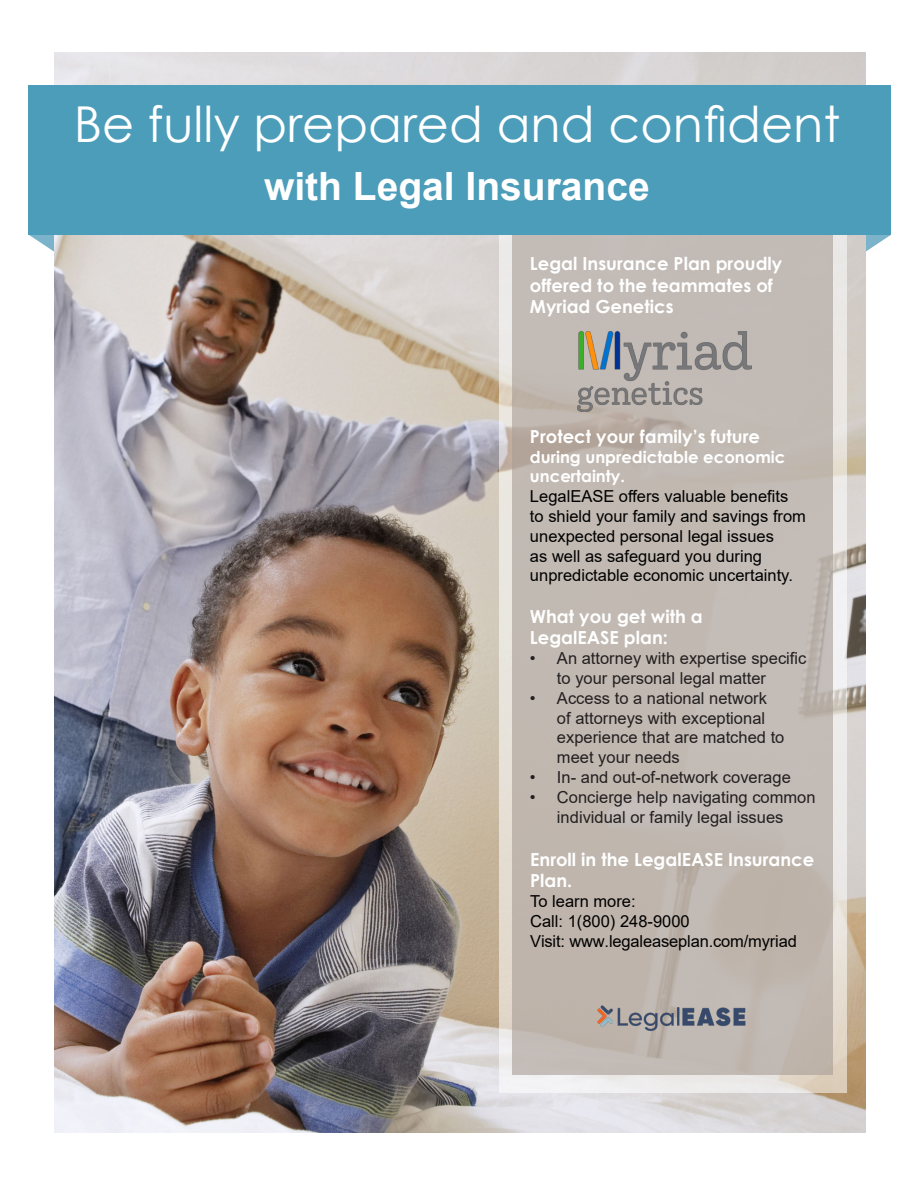
<style>
.page{position:relative;width:918px;height:1188px;background:#fff}
.page>*{position:absolute;margin:0;border:0;box-sizing:border-box;transform-origin:0 0}
.t1{font:49.5px "Century Gothic";color:#fff}
.t2{font:700 39px "Arial";color:#fff}
.t3{font:700 18px/21.6px "Century Gothic";color:#fff}
.t4{font:16.5px/19.8px "Arial";color:#231f20}
.t5{font:16.5px/19.8px "Arial";color:#000}
.t6{font:700 16.5px "Century Gothic";color:#fff}
</style>
<div class="page">
<svg style="left:29px;top:235px;width:25px;height:17px"></svg>
<svg style="left:865px;top:235px;width:26px;height:20px"></svg>
<img style="left:54px;top:52px;width:811px;height:1080px">
<div style="left:29px;top:85px;width:862px;height:150px;background:#4b9db9"></div>
<svg style="left:499px;top:235px;width:348px;height:858px;background:#e8e4df"></svg>
<div style="left:513px;top:235px;width:320px;height:839px;background:#c1b9b2"></div>
<img style="left:592px;top:995px;width:154px;height:42px">
<img style="left:578px;top:331px;width:174px;height:80px">
<p class="t1" style="left:74px;top:90px;width:768px">Be fully prepared and confident</p>
<p class="t2" style="left:264px;top:158px;width:387px">with Legal Insurance</p>
<p class="t3" style="left:530px;top:252px;width:254px">Legal Insurance Plan proudly offered to the teammates of<br>Myriad Genetics</p>
<p class="t3" style="left:530px;top:425px;width:232px">Protect your family’s future</p>
<p class="t6" style="left:530px;top:444px;width:257px">during unpredictable economic</p>
<p class="t6" style="left:530px;top:464px;width:97px">uncertainty.</p>
<p class="t5" style="left:530px;top:486px;width:278px">LegalEASE offers valuable benefits to shield your family and savings from unexpected personal legal issues<br>as well as safeguard you during unpredictable economic uncertainty.</p>
<p class="t3" style="left:530px;top:605px;width:174px">What you get with a</p>
<p class="t3" style="left:530px;top:626px;width:139px">LegalEASE plan:</p>
<p class="t4" style="left:557px;top:648px;width:251px;text-indent:-27px">• An attorney with expertise specific to your personal legal matter</p>
<p class="t4" style="left:557px;top:688px;width:229px;text-indent:-27px">• Access to a national network of attorneys with exceptional experience that are matched to meet your needs</p>
<p class="t4" style="left:530px;top:767px;width:262px">• In- and out-of-network coverage</p>
<p class="t4" style="left:530px;top:787px;width:287px;text-align:center">• Concierge help navigating common individual or family legal issues</p>
<p class="t3" style="left:530px;top:847px;width:286px">Enroll in the LegalEASE Insurance<br>Plan.</p>
<p class="t5" style="left:530px;top:892px;width:268px">To learn more:<br>Call: 1(800) 248-9000<br>Visit: www.legaleaseplan.com/myriad</p>
</div>
